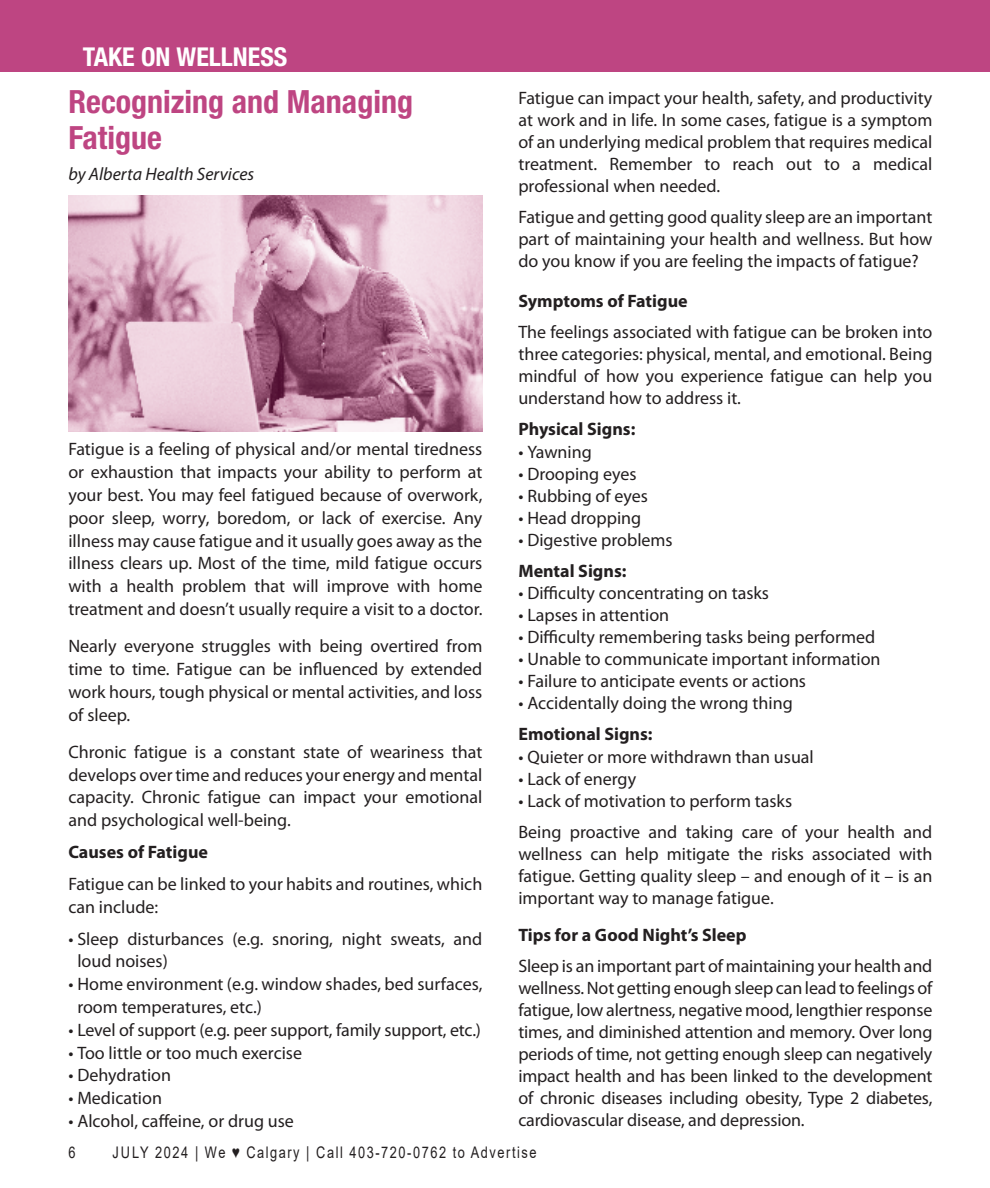
<style>
.page{position:relative;width:990px;height:1188px;background:#fff}
.page>*{position:absolute;margin:0;border:0;box-sizing:border-box;transform-origin:0 0}
.In_Around_title{font:700 condensed 32px/36px "Helvetica Neue LT Std";color:#be4582}
.t1{font:700 condensed 26px "Helvetica Neue LT Std";color:#fff}
.t2{font:18px/22px "Myriad Pro";color:#231f20;text-align:justify}
.t3{font:700 18px "Myriad Pro";color:#231f20}
.Body_text{font:italic 18px "Myriad Pro";color:#231f20}
.t4{font:16px "Arial";letter-spacing:.12em;color:#231f20;scale:.8 1}
</style>
<div class="page">
<div style="left:0;top:0;width:990px;height:72px;background:#be4582"></div>
<img style="left:68px;top:195px;width:414px;height:236px">
<p class="t1" style="left:83px;top:41px;width:206px">TAKE ON WELLNESS</p>
<p class="In_Around_title" style="left:68px;top:83px;width:346px">Recognizing and Managing<br>Fatigue</p>
<p class="Body_text" style="left:68px;top:163px;width:187px">by Alberta Health Services</p>
<p class="t2" style="left:518px;top:86px;width:416px">Fatigue can impact your health, safety, and productivity at work and in life. In some cases, fatigue is a symptom of an underlying medical problem that requires medical treatment. Remember to reach out to a medical professional when needed.</p>
<p class="t2" style="left:518px;top:206px;width:415px">Fatigue and getting good quality sleep are an important part of maintaining your health and wellness. But how do you know if you are feeling the impacts of fatigue?</p>
<p class="t3" style="left:518px;top:289px;width:171px">Symptoms of Fatigue</p>
<p class="t2" style="left:518px;top:321px;width:415px">The feelings associated with fatigue can be broken into three categories: physical, mental, and emotional. Being mindful of how you experience fatigue can help you understand how to address it.</p>
<p class="t3" style="left:518px;top:418px;width:119px">Physical Signs:</p>
<p class="t2" style="left:518px;top:440px;width:75px">• Yawning</p>
<p class="t2" style="left:518px;top:462px;width:120px">• Drooping eyes</p>
<p class="t2" style="left:518px;top:484px;width:131px">• Rubbing of eyes</p>
<p class="t2" style="left:518px;top:506px;width:124px">• Head dropping</p>
<p class="t2" style="left:518px;top:529px;width:156px">• Digestive problems</p>
<p class="t3" style="left:518px;top:559px;width:110px">Mental Signs:</p>
<p class="t2" style="left:518px;top:582px;width:252px">• Difficulty concentrating on tasks</p>
<p class="t2" style="left:518px;top:604px;width:152px">• Lapses in attention</p>
<p class="t2" style="left:518px;top:626px;width:358px">• Difficulty remembering tasks being performed</p>
<p class="t2" style="left:518px;top:648px;width:364px">• Unable to communicate important information</p>
<p class="t2" style="left:518px;top:670px;width:289px">• Failure to anticipate events or actions</p>
<p class="t2" style="left:518px;top:692px;width:276px">• Accidentally doing the wrong thing</p>
<p class="t3" style="left:518px;top:723px;width:136px">Emotional Signs:</p>
<p class="t2" style="left:518px;top:745px;width:297px">• Quieter or more withdrawn than usual</p>
<p class="t2" style="left:518px;top:767px;width:119px">• Lack of energy</p>
<p class="t2" style="left:518px;top:785px;width:415px;line-height:31px">• Lack of motivation to perform tasks<br>Being proactive and taking care of your health and</p>
<p class="t2" style="left:518px;top:843px;width:416px">wellness can help mitigate the risks associated with fatigue. Getting quality sleep – and enough of it – is an important way to manage fatigue.</p>
<p class="t3" style="left:518px;top:923px;width:230px">Tips for a Good Night’s Sleep</p>
<p class="t2" style="left:518px;top:954px;width:416px">Sleep is an important part of maintaining your health and wellness. Not getting enough sleep can lead to feelings of fatigue, low alertness, negative mood, lengthier response times, and diminished attention and memory. Over long periods of time, not getting enough sleep can negatively impact health and has been linked to the development of chronic diseases including obesity, Type 2 diabetes, cardiovascular disease, and depression.</p>
<p class="t2" style="left:68px;top:438px;width:416px;line-height:22.8px">Fatigue is a feeling of physical and/or mental tiredness or exhaustion that impacts your ability to perform at your best. You may feel fatigued because of overwork, poor sleep, worry, boredom, or lack of exercise. Any illness may cause fatigue and it usually goes away as the illness clears up. Most of the time, mild fatigue occurs with a health problem that will improve with home treatment and doesn’t usually require a visit to a doctor.</p>
<p class="t2" style="left:68px;top:634px;width:416px;line-height:22.8px">Nearly everyone struggles with being overtired from time to time. Fatigue can be influenced by extended work hours, tough physical or mental activities, and loss of sleep.</p>
<p class="t2" style="left:68px;top:740px;width:416px;line-height:22.8px">Chronic fatigue is a constant state of weariness that develops over time and reduces your energy and mental capacity. Chronic fatigue can impact your emotional and psychological well-being.</p>
<p class="t3" style="left:68px;top:840px;width:141px">Causes of Fatigue</p>
<p class="t2" style="left:68px;top:872px;width:415px;line-height:22.8px">Fatigue can be linked to your habits and routines, which can include:</p>
<p class="t2" style="left:77px;top:927px;width:407px;line-height:22.8px;text-indent:-9px">• Sleep disturbances (e.g. snoring, night sweats, and loud noises)</p>
<p class="t2" style="left:77px;top:972px;width:407px;line-height:22.8px;text-indent:-9px">• Home environment (e.g. window shades, bed surfaces, room temperatures, etc.)</p>
<p class="t2" style="left:68px;top:1018px;width:414px">• Level of support (e.g. peer support, family support, etc.)</p>
<p class="t2" style="left:68px;top:1041px;width:235px">• Too little or too much exercise</p>
<p class="t2" style="left:68px;top:1064px;width:104px">• Dehydration</p>
<p class="t2" style="left:68px;top:1087px;width:95px">• Medication</p>
<p class="t2" style="left:68px;top:1110px;width:227px">• Alcohol, caffeine, or drug use</p>
<p class="t4" style="left:68px;top:1141px;width:10px">6</p>
<p class="t4" style="left:112px;top:1141px;width:532px">JULY 2024 | We ♥ Calgary | Call 403-720-0762 to Advertise</p>
</div>
